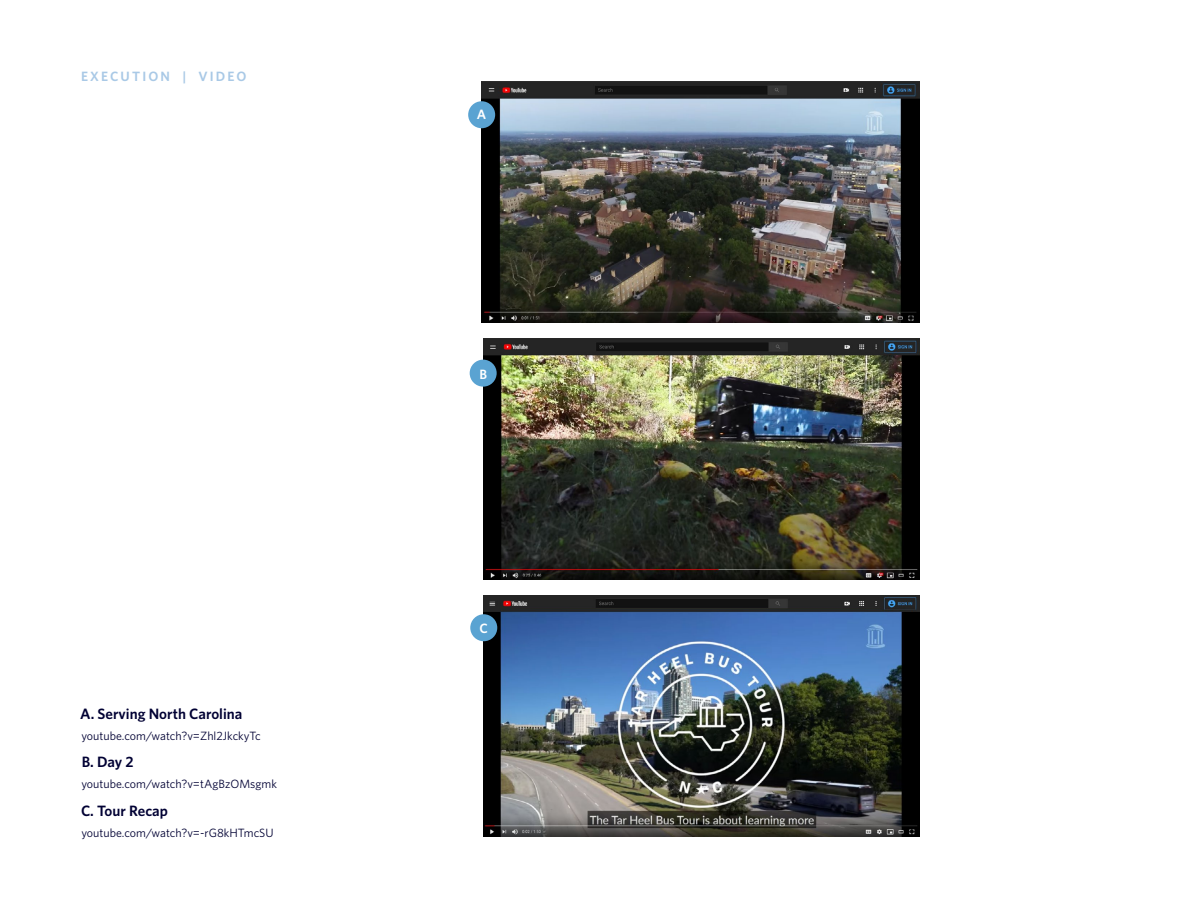
<style>
.page{position:relative;width:1188px;height:918px;background:#fff}
.page>*{position:absolute;margin:0;border:0;box-sizing:border-box;transform-origin:0 0}
.t1{font:600 15px "Whitney";color:#003}
.t2{font:600 13.5px "Whitney";letter-spacing:.16em;color:#a9c9e6}
.t3{font:600 13.5px "Whitney";color:#fff}
.t4{font:12px "Whitney";color:#003}
</style>
<div class="page">
<img style="left:482px;top:81px;width:437px;height:242px">
<img style="left:483px;top:338px;width:436px;height:242px">
<img style="left:484px;top:596px;width:435px;height:241px">
<div style="left:468px;top:101px;width:27px;height:27px;background:#5aa3d2;border-radius:50%"></div>
<div style="left:470px;top:360px;width:27px;height:27px;background:#5aa3d2;border-radius:50%"></div>
<div style="left:470px;top:614px;width:27px;height:27px;background:#5aa3d2;border-radius:50%"></div>
<p class="t2" style="left:81px;top:67px;width:167px">EXECUTION | VIDEO</p>
<p class="t1" style="left:80px;top:703px;width:164px">A. Serving North Carolina</p>
<p class="t4" style="left:81px;top:727px;width:181px">youtube.com/watch?v=Zhl2JkckyTc</p>
<p class="t1" style="left:82px;top:752px;width:54px">B. Day 2</p>
<p class="t4" style="left:81px;top:776px;width:197px">youtube.com/watch?v=tAgBzOMsgmk</p>
<p class="t1" style="left:81px;top:801px;width:88px">C. Tour Recap</p>
<p class="t4" style="left:81px;top:825px;width:194px">youtube.com/watch?v=-rG8kHTmcSU</p>
<p class="t3" style="left:477px;top:105px;width:11px">A</p>
<p class="t3" style="left:479px;top:365px;width:9px">B</p>
<p class="t3" style="left:480px;top:619px;width:10px">C</p>
</div>
